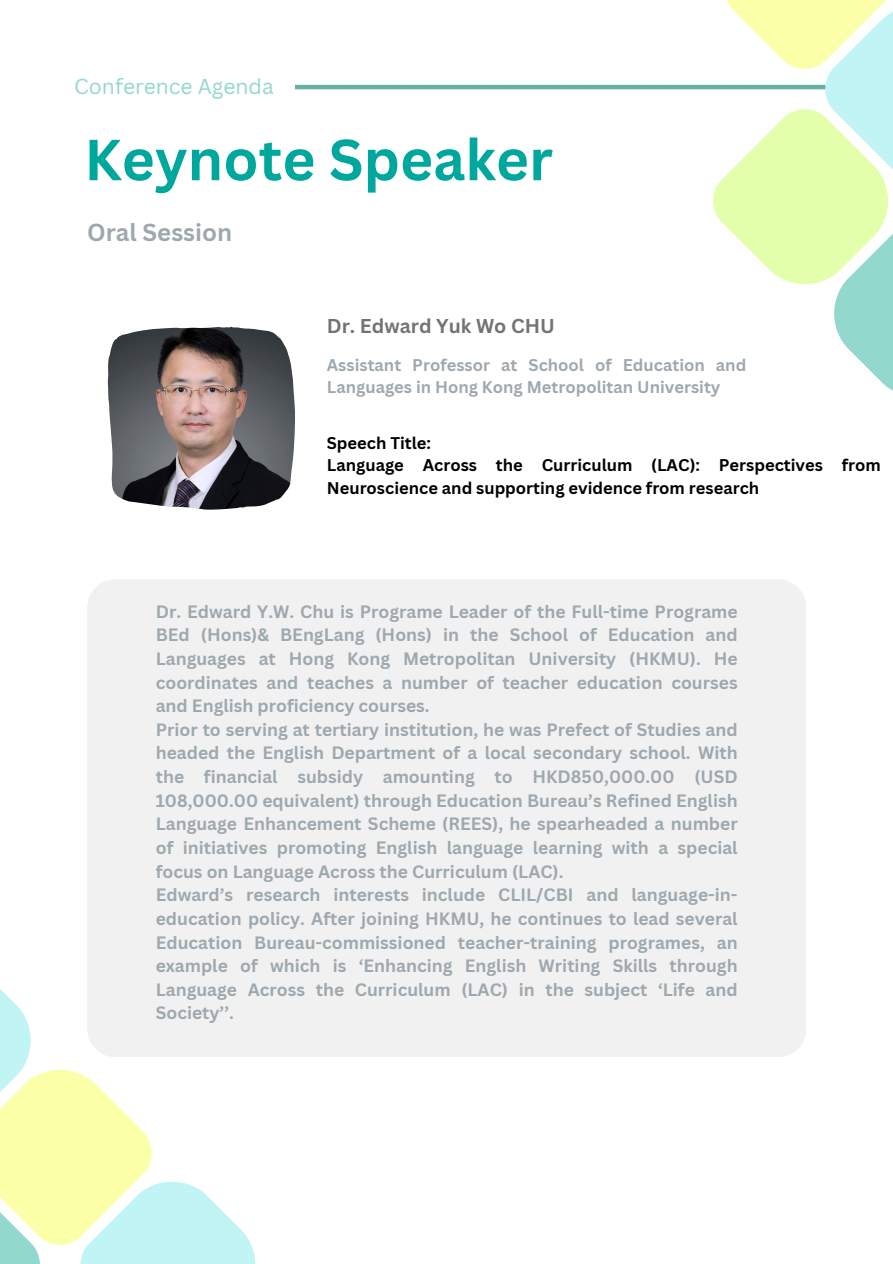
<style>
.page{position:relative;width:893px;height:1264px;background:#fff}
.page>*{position:absolute;margin:0;border:0;box-sizing:border-box;transform-origin:0 0}
.t1{font:700 56.55px "Canva Sans";color:#00a79d}
.t2{font:700 24px "Canva Sans";color:#9ea8af}
.t3{font:21px "Canva Sans";color:#93d8cd}
.t4{font:700 19.5px "Canva Sans";color:#737373}
.t5{font:700 17.4px/23.7px "Canva Sans";color:#9ea8af;text-align:justify}
.t6{font:700 16.5px/22.5px "Canva Sans";color:#000}
.t7{font:700 16.5px/22.8px "Canva Sans";color:#9ea8af}
</style>
<div class="page">
<svg style="left:0;top:989px;width:256px;height:274px"></svg>
<svg style="left:710px;top:0;width:182px;height:390px"></svg>
<hr style="left:295px;top:85px;width:530px;height:4px;background:#66afa3">
<div style="left:87px;top:579px;width:719px;height:478px;background:#f1f1f1;border-radius:28px"></div>
<img style="left:108px;top:327px;width:187px;height:182px">
<h2 class="t3" style="left:74px;top:71px;width:201px">Conference Agenda</h2>
<h4 class="t1" style="left:84px;top:120px;width:470px">Keynote Speaker</h4>
<h3 class="t2" style="left:87px;top:215px;width:146px">Oral Session</h3>
<p class="t4" style="left:327px;top:312px;width:229px">Dr. Edward Yuk Wo CHU</p>
<p class="t7" style="left:327px;top:353px;width:421px">Assistant Professor at School of Education and<br>Languages in Hong Kong Metropolitan University</p>
<p class="t6" style="left:327px;top:431px;width:106px">Speech Title:</p>
<p class="t6" style="left:327px;top:453px;width:555px">Language Across the Curriculum (LAC): Perspectives from<br>Neuroscience and supporting evidence from research</p>
<p class="t5" style="left:156px;top:599px;width:583px">Dr. Edward Y.W. Chu is Programe Leader of the Full-time Programe BEd (Hons)&amp; BEngLang (Hons) in the School of Education and Languages at Hong Kong Metropolitan University (HKMU). He coordinates and teaches a number of teacher education courses and English proficiency courses.</p>
<p class="t5" style="left:156px;top:717px;width:583px">Prior to serving at tertiary institution, he was Prefect of Studies and headed the English Department of a local secondary school. With the financial subsidy amounting to HKD850,000.00 (USD 108,000.00 equivalent) through Education Bureau’s Refined English Language Enhancement Scheme (REES), he spearheaded a number of initiatives promoting English language learning with a special focus on Language Across the Curriculum (LAC).</p>
<p class="t5" style="left:156px;top:882px;width:583px">Edward’s research interests include CLIL/CBI and language-in&shy;education policy. After joining HKMU, he continues to lead several Education Bureau-commissioned teacher-training programes, an example of which is ‘Enhancing English Writing Skills through Language Across the Curriculum (LAC) in the subject ‘Life and Society’’.</p>
</div>
